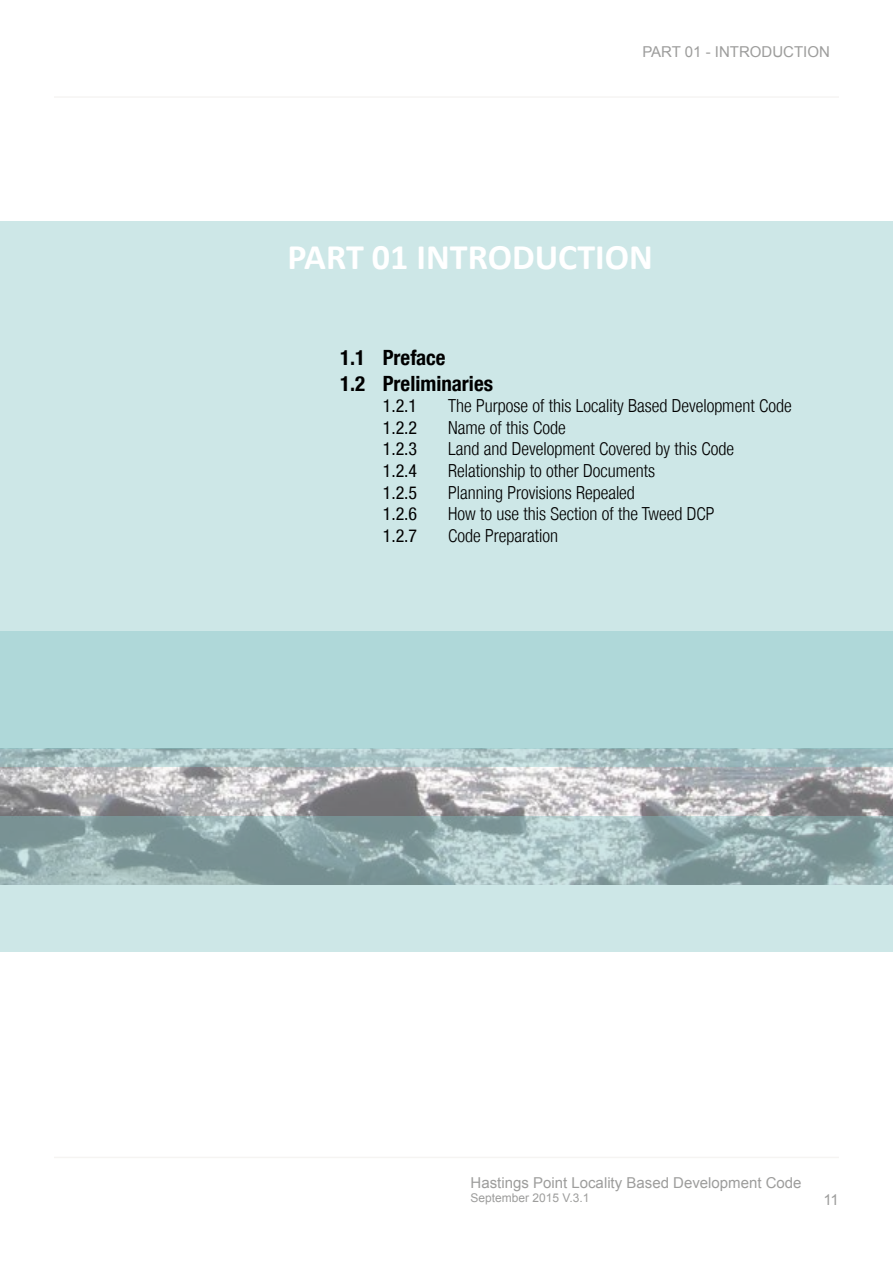
<style>
.page{position:relative;width:893px;height:1263px;background:#fff}
.page>*{position:absolute;margin:0;border:0;box-sizing:border-box;transform-origin:0 0}
.t1{font:700 36px "Calibri";color:#fff}
.t2{font:700 condensed 21px/25.2px "Helvetica Neue LT";color:#000}
.t3{font:300 condensed 18px "Helvetica Neue LT";color:#000}
.t4{font:condensed 18px "Helvetica Neue LT";color:#000}
.t5{font:15px "Arial";color:#9d9d9c}
.t6{font:12px "Arial";color:#9d9d9c}
</style>
<div class="page">
<hr style="left:54px;top:96px;width:785px;height:2px;background:#eceae6">
<hr style="left:54px;top:1157px;width:785px;height:1px;background:#eceae6">
<img style="left:0;top:748px;width:893px;height:136px">
<div style="left:1px;top:221px;width:892px;height:527px;background:#cde7e7"></div>
<svg style="left:1px;top:631px;width:892px;height:136px;fill:#afd8d9"></svg>
<svg style="left:1px;top:816px;width:892px;height:136px;fill:#cae2e3"></svg>
<p class="t5" style="left:642px;top:42px;width:189px">PART 01 - INTRODUCTION</p>
<h1 class="t1" style="left:288px;top:234px;width:367px">PART 01 INTRODUCTION</h1>
<p class="t2" style="left:340px;top:345px;width:154px">1.1 Preface<br>1.2 Preliminaries</p>
<p class="t4" style="left:383px;top:395px;width:36px">1.2.1</p>
<p class="t3" style="left:448px;top:396px;width:345px">The Purpose of this Locality Based Development Code</p>
<p class="t4" style="left:383px;top:417px;width:36px">1.2.2</p>
<p class="t3" style="left:448px;top:417px;width:119px">Name of this Code</p>
<p class="t4" style="left:383px;top:439px;width:36px">1.2.3</p>
<p class="t3" style="left:448px;top:439px;width:287px">Land and Development Covered by this Code</p>
<p class="t4" style="left:383px;top:460px;width:36px">1.2.4</p>
<p class="t3" style="left:448px;top:460px;width:208px">Relationship to other Documents</p>
<p class="t4" style="left:383px;top:482px;width:36px">1.2.5</p>
<p class="t3" style="left:448px;top:482px;width:188px">Planning Provisions Repealed</p>
<p class="t4" style="left:383px;top:503px;width:36px">1.2.6</p>
<p class="t3" style="left:448px;top:504px;width:268px">How to use this Section of the Tweed DCP</p>
<p class="t4" style="left:383px;top:525px;width:36px">1.2.7</p>
<p class="t3" style="left:448px;top:525px;width:112px">Code Preparation</p>
<p class="t5" style="left:471px;top:1173px;width:332px">Hastings Point Locality Based Development Code</p>
<p class="t6" style="left:471px;top:1190px;width:120px">September 2015 V.3.1</p>
<p class="t5" style="left:823px;top:1189px;width:17px">11</p>
</div>
